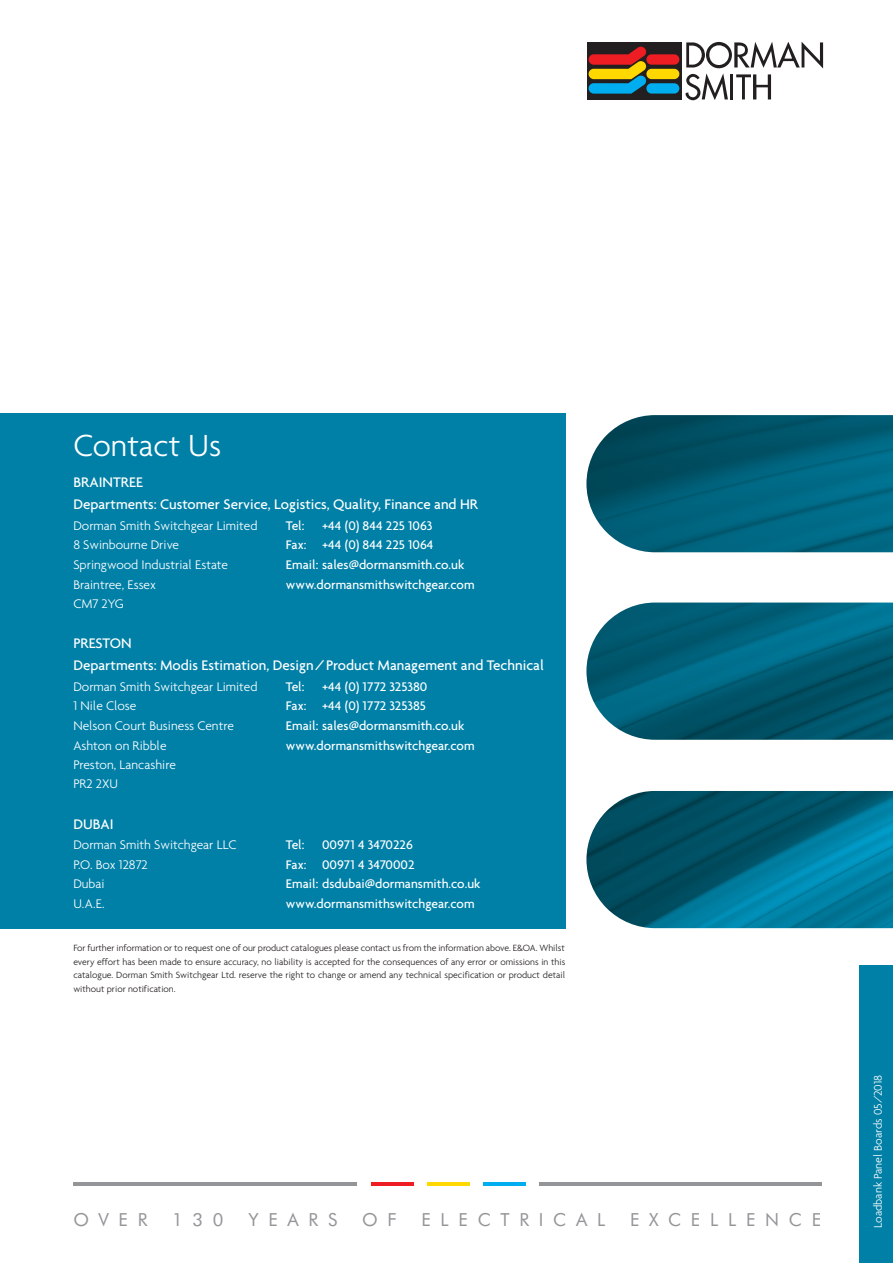
<style>
.page{position:relative;width:893px;height:1263px;background:#fff}
.page>*{position:absolute;margin:0;border:0;box-sizing:border-box;transform-origin:0 0}
.t1{font:300 33px "Agenda";color:#fff}
.t2{font:18px "Futura BT";letter-spacing:.54em;color:#939598}
.t3{font:500 15px/21.9px "Agenda";color:#fff}
.t4{font:500 13.5px "Agenda";color:#fff}
.t5{font:300 13.5px/19.4px "Agenda";color:#fff}
.t6{font:300 12px "Agenda";color:#fff}
.t7{font:300 9.75px/13.5px "Agenda";color:#231f20;text-align:justify}
</style>
<div class="page">
<img style="left:586px;top:415px;width:307px;height:137px">
<img style="left:586px;top:602px;width:307px;height:138px">
<img style="left:586px;top:791px;width:307px;height:137px">
<div style="left:587px;top:42px;width:94px;height:57px;background:#231f20"></div>
<svg style="left:685px;top:42px;width:138px;height:58px"></svg>
<div style="left:646px;top:83px;width:33px;height:11px;background:#00aeef;border-radius:5px"></div>
<div style="left:646px;top:69px;width:33px;height:10px;background:#ffd801;border-radius:5px"></div>
<div style="left:646px;top:54px;width:33px;height:11px;background:#ee1d23;border-radius:5px"></div>
<svg style="left:589px;top:47px;width:57px;height:47px"></svg>
<div style="left:0;top:413px;width:565px;height:516px;background:#0080a7"></div>
<hr style="left:73px;top:1182px;width:284px;height:3px;background:#939598">
<hr style="left:540px;top:1182px;width:282px;height:3px;background:#939598">
<hr style="left:371px;top:1182px;width:42px;height:3px;background:#ee1d23">
<hr style="left:427px;top:1182px;width:42px;height:3px;background:#ffd801">
<hr style="left:483px;top:1182px;width:42px;height:3px;background:#00aeef">
<div style="left:860px;top:965px;width:33px;height:298px;background:#0080a7"></div>
<h1 class="t1" style="left:73px;top:426px;width:150px">Contact Us</h1>
<h3 class="t3" style="left:73px;top:471px;width:406px">BRAINTREE<br>Departments: Customer Service, Logistics, Quality, Finance and HR</h3>
<h3 class="t5" style="left:73px;top:515px;width:186px">Dorman Smith Switchgear Limited</h3>
<h3 class="t4" style="left:286px;top:517px;width:20px">Tel:</h3>
<h3 class="t4" style="left:322px;top:517px;width:112px">+44 (0) 844 225 1063</h3>
<h3 class="t5" style="left:73px;top:535px;width:107px">8 Swinbourne Drive</h3>
<h3 class="t4" style="left:286px;top:537px;width:149px">Fax: +44 (0) 844 225 1064</h3>
<h3 class="t5" style="left:73px;top:555px;width:156px">Springwood Industrial Estate</h3>
<h3 class="t4" style="left:286px;top:556px;width:180px">Email: sales@dormansmith.co.uk</h3>
<h3 class="t5" style="left:73px;top:574px;width:84px">Braintree, Essex</h3>
<h3 class="t4" style="left:286px;top:576px;width:190px">www.dormansmithswitchgear.com</h3>
<h3 class="t5" style="left:73px;top:594px;width:52px">CM7 2YG</h3>
<h3 class="t3" style="left:73px;top:632px;width:472px">PRESTON<br>Departments: Modis Estimation, Design/Product Management and Technical</h3>
<h3 class="t5" style="left:73px;top:676px;width:186px">Dorman Smith Switchgear Limited</h3>
<h3 class="t4" style="left:286px;top:678px;width:20px">Tel:</h3>
<h3 class="t4" style="left:322px;top:678px;width:107px">+44 (0) 1772 325380</h3>
<h3 class="t5" style="left:73px;top:696px;width:65px">1 Nile Close</h3>
<h3 class="t4" style="left:286px;top:698px;width:141px">Fax: +44 (0) 1772 325385</h3>
<h3 class="t5" style="left:73px;top:716px;width:162px">Nelson Court Business Centre</h3>
<h3 class="t4" style="left:286px;top:717px;width:180px">Email: sales@dormansmith.co.uk</h3>
<h3 class="t5" style="left:73px;top:735px;width:95px">Ashton on Ribble</h3>
<h3 class="t4" style="left:286px;top:737px;width:190px">www.dormansmithswitchgear.com</h3>
<h3 class="t5" style="left:73px;top:755px;width:104px">Preston, Lancashire<br>PR2 2XU</h3>
<h3 class="t3" style="left:73px;top:812px;width:42px">DUBAI</h3>
<h3 class="t5" style="left:73px;top:835px;width:165px">Dorman Smith Switchgear LLC</h3>
<h3 class="t4" style="left:286px;top:836px;width:20px">Tel:</h3>
<h3 class="t4" style="left:322px;top:836px;width:92px">00971 4 3470226</h3>
<h3 class="t5" style="left:73px;top:854px;width:76px">P.O. Box 12872</h3>
<h3 class="t4" style="left:286px;top:856px;width:130px">Fax: 00971 4 3470002</h3>
<h3 class="t5" style="left:73px;top:874px;width:33px">Dubai</h3>
<h3 class="t4" style="left:286px;top:876px;width:196px">Email: dsdubai@dormansmith.co.uk</h3>
<h3 class="t5" style="left:73px;top:894px;width:33px">U.A.E.</h3>
<h3 class="t4" style="left:286px;top:895px;width:190px">www.dormansmithswitchgear.com</h3>
<p class="t7" style="left:73px;top:941px;width:493px">For further information or to request one of our product catalogues please contact us from the information above. E&amp;OA. Whilst every effort has been made to ensure accuracy, no liability is accepted for the consequences of any error or omissions in this catalogue. Dorman Smith Switchgear Ltd. reserve the right to change or amend any technical specification or product detail without prior notification.</p>
<h2 class="t2" style="left:73px;top:1209px;width:76px">OVER</h2>
<h2 class="t2" style="left:172px;top:1209px;width:53px">130</h2>
<h2 class="t2" style="left:248px;top:1209px;width:90px">YEARS</h2>
<h2 class="t2" style="left:362px;top:1209px;width:36px">O F</h2>
<h2 class="t2" style="left:421px;top:1209px;width:185px">ELECTRICAL</h2>
<h2 class="t2" style="left:630px;top:1209px;width:192px">EXCELLENCE</h2>
<p class="t6" style="left:871px;top:1228px;width:155px;rotate:-90deg">Loadbank Panel Boards 05/2018</p>
</div>
